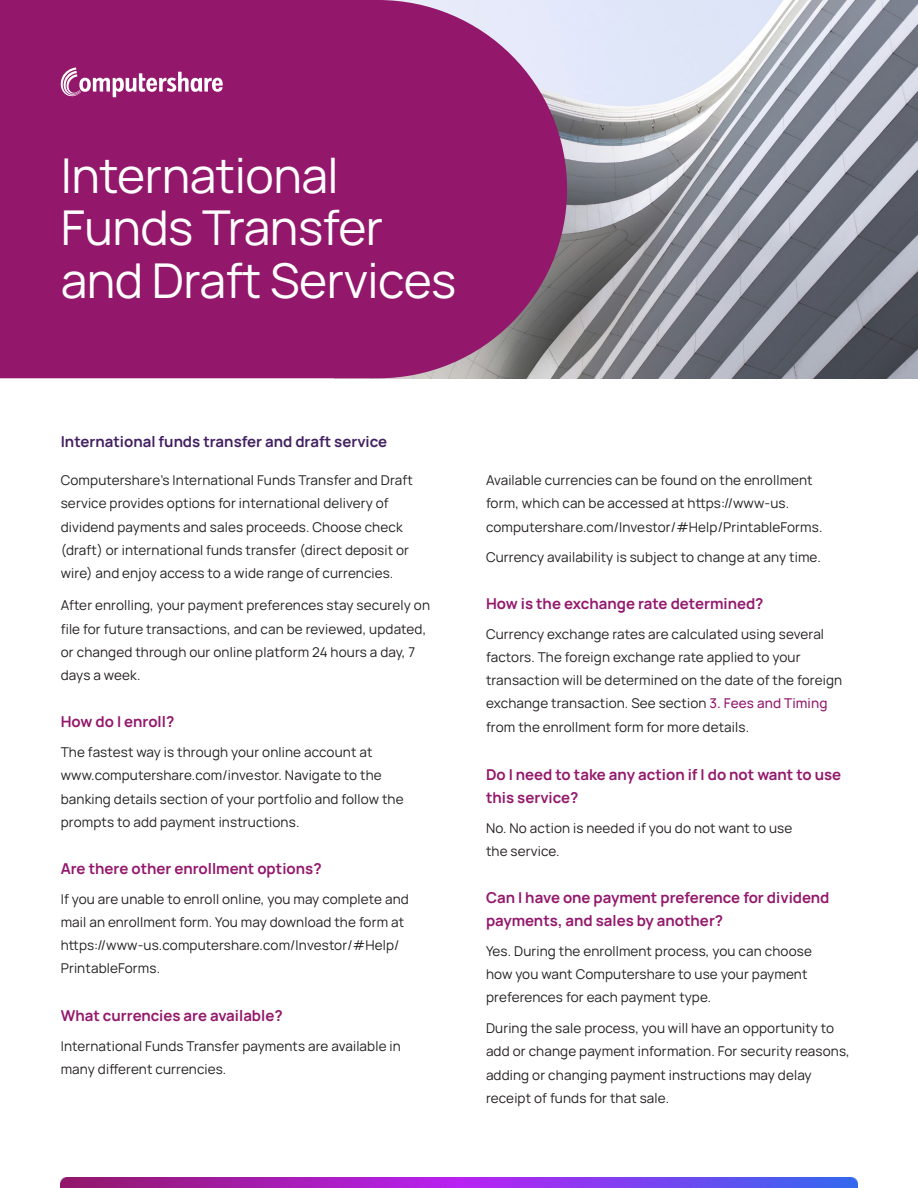
<style>
.page{position:relative;width:918px;height:1188px;background:#fff}
.page>*{position:absolute;margin:0;border:0;box-sizing:border-box;transform-origin:0 0}
.Headline{font:48px/52.5px "Manrope";letter-spacing:-.01em;color:#fff}
._03_Subhead_Level_1{font:700 15px/23.2px "Manrope";color:#93186c}
.Body_header{font:700 15px "Manrope";color:#432063}
.Body_copy{font:13.5px/23.2px "Manrope";letter-spacing:.01em;color:#231f20}
.s1{font-weight:500;color:#93186c}
</style>
<div class="page">
<img style="left:567px;top:0;width:351px;height:378px">
<svg style="left:0;top:0;width:567px;height:378px;background:#952372"></svg>
<img style="left:61px;top:1177px;width:796px;height:11px">
<svg style="left:59px;top:44px;width:164px;height:53px;background:#a43e84"></svg>
<p class="Headline" style="left:61px;top:150px;width:397px">International<br>Funds Transfer and Draft Services</p>
<p class="Body_header" style="left:61px;top:432px;width:328px">International funds transfer and draft service</p>
<p class="Body_copy" style="left:61px;top:469px;width:354px">Computershare’s International Funds Transfer and Draft service provides options for international delivery of dividend payments and sales proceeds. Choose check (draft) or international funds transfer (direct deposit or wire) and enjoy access to a wide range of currencies.</p>
<p class="Body_copy" style="left:61px;top:594px;width:371px">After enrolling, your payment preferences stay securely on file for future transactions, and can be reviewed, updated, or changed through our online platform 24 hours a day, 7 days a week.</p>
<p class="_03_Subhead_Level_1" style="left:61px;top:710px;width:115px">How do I enroll?</p>
<p class="Body_copy" style="left:61px;top:741px;width:344px">The fastest way is through your online account at www.computershare.com/investor. Navigate to the banking details section of your portfolio and follow the prompts to add payment instructions.</p>
<p class="_03_Subhead_Level_1" style="left:61px;top:857px;width:262px">Are there other enrollment options?</p>
<p class="Body_copy" style="left:61px;top:887px;width:350px">If you are unable to enroll online, you may complete and mail an enrollment form. You may download the form at https://www-us.computershare.com/Investor/#Help/ PrintableForms.</p>
<p class="_03_Subhead_Level_1" style="left:61px;top:1004px;width:223px">What currencies are available?</p>
<p class="Body_copy" style="left:61px;top:1034px;width:342px">International Funds Transfer payments are available in many different currencies.</p>
<p class="Body_copy" style="left:486px;top:469px;width:338px">Available currencies can be found on the enrollment form, which can be accessed at https://www-us. computershare.com/Investor/#Help/PrintableForms.</p>
<p class="Body_copy" style="left:486px;top:546px;width:336px">Currency availability is subject to change at any time.</p>
<p class="_03_Subhead_Level_1" style="left:486px;top:592px;width:279px">How is the exchange rate determined?</p>
<p class="Body_copy" style="left:486px;top:622px;width:358px">Currency exchange rates are calculated using several factors. The foreign exchange rate applied to your transaction will be determined on the date of the foreign exchange transaction. See section <span class="s1">3. Fees and Timing </span>from the enrollment form for more details.</p>
<p class="_03_Subhead_Level_1" style="left:486px;top:763px;width:357px">Do I need to take any action if I do not want to use this service?</p>
<p class="Body_copy" style="left:486px;top:817px;width:308px">No. No action is needed if you do not want to use the service.</p>
<p class="_03_Subhead_Level_1" style="left:486px;top:886px;width:345px">Can I have one payment preference for dividend payments, and sales by another?</p>
<p class="Body_copy" style="left:486px;top:940px;width:327px">Yes. During the enrollment process, you can choose how you want Computershare to use your payment preferences for each payment type.</p>
<p class="Body_copy" style="left:486px;top:1017px;width:365px">During the sale process, you will have an opportunity to add or change payment information. For security reasons, adding or changing payment instructions may delay receipt of funds for that sale.</p>
</div>
